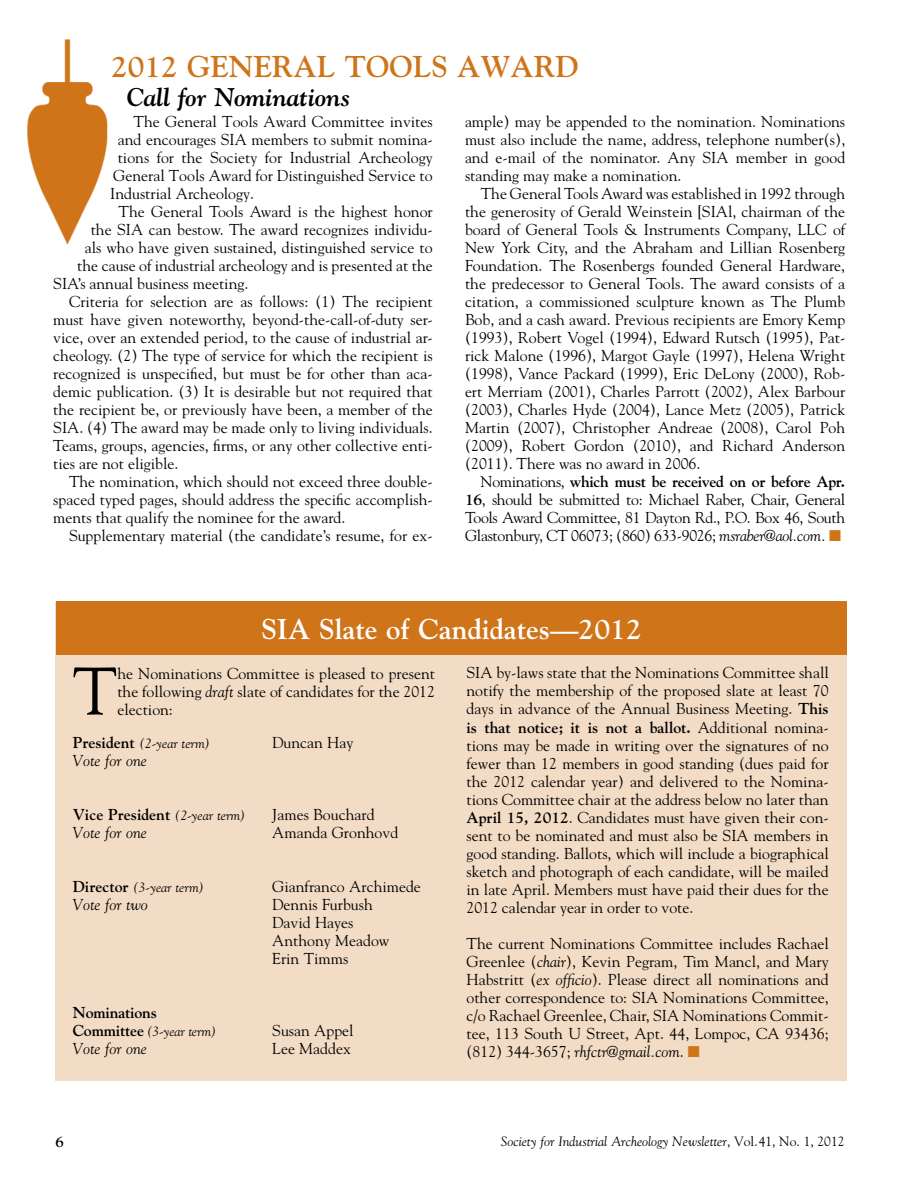
<style>
.page{position:relative;width:918px;height:1188px;background:#fff}
.page>*{position:absolute;margin:0;border:0;box-sizing:border-box;transform-origin:0 0}
.t1{font:66.9px "Goudy Std";color:#000}
.t2{font:700 30px "Goudy Std";color:#cf7419}
.t3{font:700 28.5px "Goudy Std";color:#fff}
.t4{font:italic 700 25.5px "Goudy Std";color:#000}
.t5{font:15.75px/18px "Goudy Std";color:#000;text-align:justify}
.t6{font:italic 15.75px "Goudy Std";color:#000}
.t7{font:700 15.75px "Goudy Std";color:#000}
.t8{font:700 15px "Goudy Std";color:#000}
.t9{font:italic 13.5px "Goudy Std";color:#000}
.s1{font-weight:700}
.s2{font-style:italic}
.s3{color:#cf7419}
.s4{font-weight:700;font-style:normal;font-size:15.75px}
.s5{font-weight:400;font-style:italic;font-size:13.5px}
.s6{font-style:normal}
</style>
<div class="page">
<div style="left:55px;top:602px;width:792px;height:478px;background:#f3dcc5"></div>
<img style="left:27px;top:39px;width:80px;height:206px">
<div style="left:56px;top:602px;width:791px;height:53px;background:#cf7419"></div>
<h2 class="t2" style="left:111px;top:49px;width:469px">2012 GENERAL TOOLS AWARD</h2>
<h3 class="t4" style="left:127px;top:81px;width:225px">Call for Nominations</h3>
<p class="t5" style="left:134px;top:112px;width:301px">The General Tools Award Committee invites</p>
<p class="t5" style="left:118px;top:130px;width:317px">and encourages SIA members to submit nomina-</p>
<p class="t5" style="left:118px;top:148px;width:317px">tions for the Society for Industrial Archeology</p>
<p class="t5" style="left:113px;top:166px;width:321px">General Tools Award for Distinguished Service to</p>
<p class="t5" style="left:110px;top:184px;width:145px">Industrial Archeology.</p>
<p class="t5" style="left:119px;top:202px;width:316px">The General Tools Award is the highest honor</p>
<p class="t5" style="left:91px;top:220px;width:343px">the SIA can bestow. The award recognizes individu-</p>
<p class="t5" style="left:85px;top:238px;width:350px">als who have given sustained, distinguished service to</p>
<p class="t5" style="left:77px;top:256px;width:357px">the cause of industrial archeology and is presented at the</p>
<p class="t5" style="left:53px;top:274px;width:197px">SIA’s annual business meeting.</p>
<p class="t5" style="left:69px;top:293px;width:365px">Criteria for selection are as follows: (1) The recipient</p>
<p class="t5" style="left:53px;top:311px;width:381px">must have given noteworthy, beyond-the-call-of-duty ser-</p>
<p class="t5" style="left:53px;top:329px;width:381px">vice, over an extended period, to the cause of industrial ar-</p>
<p class="t5" style="left:53px;top:347px;width:381px">cheology. (2) The type of service for which the recipient is</p>
<p class="t5" style="left:53px;top:365px;width:381px">recognized is unspecified, but must be for other than aca-</p>
<p class="t5" style="left:53px;top:383px;width:381px">demic publication. (3) It is desirable but not required that</p>
<p class="t5" style="left:53px;top:401px;width:381px">the recipient be, or previously have been, a member of the</p>
<p class="t5" style="left:53px;top:419px;width:381px">SIA. (4) The award may be made only to living individuals.</p>
<p class="t5" style="left:53px;top:437px;width:381px">Teams, groups, agencies, firms, or any other collective enti-</p>
<p class="t5" style="left:53px;top:455px;width:127px">ties are not eligible.</p>
<p class="t5" style="left:69px;top:473px;width:365px">The nomination, which should not exceed three double-</p>
<p class="t5" style="left:53px;top:491px;width:381px">spaced typed pages, should address the specific accomplish-</p>
<p class="t5" style="left:53px;top:509px;width:294px">ments that qualify the nominee for the award.</p>
<p class="t5" style="left:69px;top:527px;width:365px">Supplementary material (the candidate’s resume, for ex-</p>
<p class="t5" style="left:465px;top:113px;width:382px">ample) may be appended to the nomination. Nominations must also include the name, address, telephone number(s), and e-mail of the nominator. Any SIA member in good standing may make a nomination.</p>
<p class="t5" style="left:465px;top:185px;width:382px;text-indent:16px">The General Tools Award was established in 1992 through the generosity of Gerald Weinstein [SIAl, chairman of the board of General Tools &amp; Instruments Company, LLC of New York City, and the Abraham and Lillian Rosenberg Foundation. The Rosenbergs founded General Hardware, the predecessor to General Tools. The award consists of a citation, a commissioned sculpture known as The Plumb Bob, and a cash award. Previous recipients are Emory Kemp (1993), Robert Vogel (1994), Edward Rutsch (1995), Pat&shy;rick Malone (1996), Margot Gayle (1997), Helena Wright (1998), Vance Packard (1999), Eric DeLony (2000), Rob&shy;ert Merriam (2001), Charles Parrott (2002), Alex Barbour (2003), Charles Hyde (2004), Lance Metz (2005), Patrick Martin (2007), Christopher Andreae (2008), Carol Poh (2009), Robert Gordon (2010), and Richard Anderson (2011). There was no award in 2006.</p>
<p class="t5" style="left:465px;top:473px;width:382px;text-indent:15px">Nominations, <span class="s1">which must be received on or before Apr.<br>16</span>, should be submitted to: Michael Raber, Chair, General Tools Award Committee, 81 Dayton Rd., P.O. Box 46, South Glastonbury, CT 06073; (860) 633-9026; <span class="s2">msraber@aol.com.</span> <span class="s3">■</span></p>
<h3 class="t3" style="left:261px;top:612px;width:382px">SIA Slate of Candidates—2012</h3>
<h1 class="t1" style="left:73px;top:650px;width:46px">T</h1>
<p class="t5" style="left:117px;top:664px;width:319px">he Nominations Committee is pleased to present the following <span class="s2">draft</span> slate of candidates for the 2012 election:</p>
<p class="t9" style="left:73px;top:735px;width:139px"><span class="s4">President</span> (2-year term)</p>
<p class="t5" style="left:272px;top:733px;width:83px">Duncan Hay</p>
<p class="t6" style="left:73px;top:751px;width:76px">Vote for one</p>
<p class="t7" style="left:73px;top:805px;width:174px">Vice President <span class="s5">(2-year term)</span></p>
<p class="t5" style="left:272px;top:805px;width:104px">James Bouchard</p>
<p class="t6" style="left:73px;top:823px;width:76px">Vote for one</p>
<p class="t5" style="left:272px;top:823px;width:127px">Amanda Gronhovd</p>
<p class="t9" style="left:73px;top:879px;width:133px"><span class="s4">Director</span> (3-year term)</p>
<p class="t5" style="left:272px;top:877px;width:150px">Gianfranco Archimede</p>
<p class="t6" style="left:73px;top:895px;width:77px">Vote for two</p>
<p class="t5" style="left:272px;top:895px;width:119px;text-align:left">Dennis Furbush<br>David Hayes<br>Anthony Meadow<br>Erin Timms</p>
<p class="t7" style="left:73px;top:1003px;width:86px">Nominations</p>
<p class="t9" style="left:73px;top:1023px;width:145px"><span class="s4">Committee</span> (3-year term)</p>
<p class="t5" style="left:272px;top:1021px;width:83px">Susan Appel</p>
<p class="t6" style="left:73px;top:1039px;width:76px">Vote for one</p>
<p class="t5" style="left:272px;top:1039px;width:80px">Lee Maddex</p>
<p class="t5" style="left:466px;top:664px;width:364px">SIA by-laws state that the Nominations Committee shall notify the membership of the proposed slate at least 70 days in advance of the Annual Business Meeting. <span class="s1">This is that notice; it is not a ballot.</span> Additional nomina&shy;tions may be made in writing over the signatures of no fewer than 12 members in good standing (dues paid for the 2012 calendar year) and delivered to the Nomina&shy;tions Committee chair at the address below no later than <span class="s1">April 15, 2012</span>. Candidates must have given their con&shy;sent to be nominated and must also be SIA members in good standing. Ballots, which will include a biographical sketch and photograph of each candidate, will be mailed in late April. Members must have paid their dues for the 2012 calendar year in order to vote.</p>
<p class="t5" style="left:466px;top:934px;width:364px">The current Nominations Committee includes Rachael Greenlee (<span class="s2">chair</span>), Kevin Pegram, Tim Mancl, and Mary Habstritt (<span class="s2">ex officio</span>). Please direct all nominations and other correspondence to: SIA Nominations Committee, c/o Rachael Greenlee, Chair, SIA Nominations Commit&shy;tee, 113 South U Street, Apt. 44, Lompoc, CA 93436; (812) 344-3657; <span class="s2">rhfctr@gmail.com</span>. <span class="s3">■</span></p>
<p class="t8" style="left:56px;top:1133px;width:10px">6</p>
<p class="t9" style="left:501px;top:1133px;width:345px">Society for Industrial Archeology Newsletter<span class="s6">, Vol.41, No. 1, 2012</span></p>
</div>
